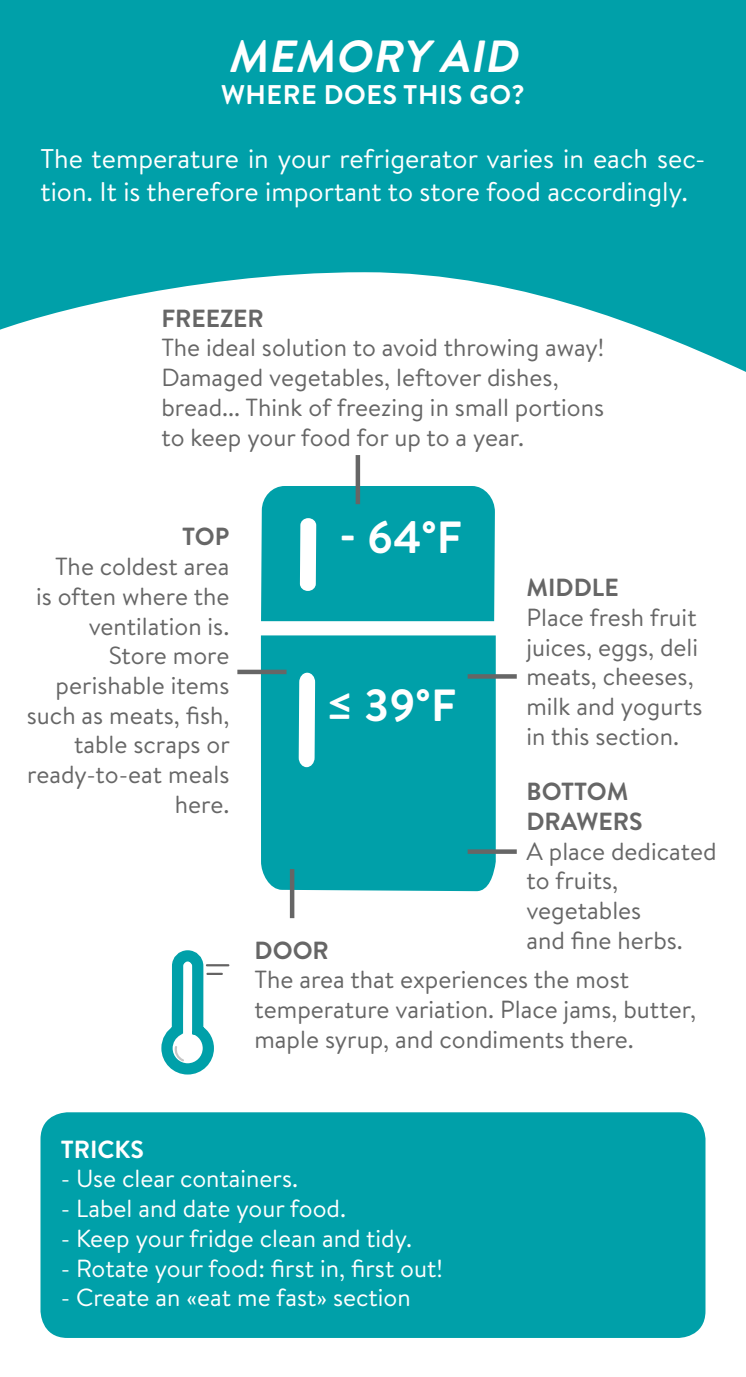
<style>
.page{position:relative;width:746px;height:1377px;background:#fff}
.page>*{position:absolute;margin:0;border:0;box-sizing:border-box;transform-origin:0 0}
.t1{font:700 45px "Brandon Text";color:#fff}
.t2{font:italic 700 45px "Brandon Text";color:#fff}
.t3{font:27px/32.4px "Brandon Text";color:#fff}
.t4{font:700 27px "Brandon Text";letter-spacing:.02em;color:#fff}
.t5{font:24.75px/29.7px "Brandon Text";color:#666}
.t6{font:24.75px "Brandon Text";color:#fff}
.t7{font:700 24.75px/29.7px "Brandon Text";color:#666}
.t8{font:700 24.75px "Brandon Text";color:#fff}
</style>
<div class="page">
<svg style="left:0;top:0;width:746px;height:486px;fill:#00a0a9"></svg>
<div style="left:261px;top:486px;width:234px;height:135px;background:#00a0a9"></div>
<div style="left:261px;top:635px;width:235px;height:256px;background:#00a0a9"></div>
<div style="left:300px;top:518px;width:16px;height:73px;background:#fff;border-radius:8px"></div>
<svg style="left:299px;top:673px;width:16px;height:94px"></svg>
<div style="left:40px;top:1112px;width:665px;height:226px;background:#00a0a9;border-radius:27px"></div>
<hr style="left:290px;top:869px;width:4px;height:49px;background:#666">
<div style="left:468px;top:674px;width:49px;height:5px;background:#666"></div>
<hr style="left:237px;top:670px;width:49px;height:4px;background:#666">
<div style="left:468px;top:849px;width:49px;height:5px;background:#666"></div>
<hr style="left:206px;top:964px;width:23px;height:2px;background:#646363">
<svg style="left:161px;top:950px;width:62px;height:125px"></svg>
<hr style="left:356px;top:455px;width:4px;height:49px;background:#666">
<h1 class="t2" style="left:228px;top:25px;width:302px">MEMORY AID</h1>
<p class="t4" style="left:221px;top:76px;width:305px">WHERE DOES THIS GO?</p>
<p class="t3" style="left:40px;top:142px;width:666px">The temperature in your refrigerator varies in each sec&shy;tion. It is therefore important to store food accordingly.</p>
<p class="t7" style="left:161px;top:303px;width:104px">FREEZER</p>
<p class="t5" style="left:161px;top:332px;width:444px">The ideal solution to avoid throwing away!<br>Damaged vegetables, leftover dishes, bread... Think of freezing in small portions to keep your food for up to a year.</p>
<p class="t7" style="left:182px;top:521px;width:49px">TOP</p>
<p class="t5" style="left:27px;top:551px;width:204px;text-align:right">The coldest area<br>is often where the ventilation is.<br>Store more perishable items such as meats, fish, table scraps or ready-to-eat meals here.</p>
<h1 class="t1" style="left:340px;top:506px;width:124px">- 64°F</h1>
<p class="t7" style="left:526px;top:572px;width:94px">MIDDLE</p>
<p class="t5" style="left:526px;top:602px;width:177px">Place fresh fruit juices, eggs, deli meats, cheeses, milk and yogurts in this section.</p>
<p class="t7" style="left:526px;top:776px;width:118px">BOTTOM<br>DRAWERS</p>
<p class="t5" style="left:526px;top:835px;width:192px">A place dedicated to fruits, vegetables<br>and fine herbs.</p>
<h1 class="t1" style="left:326px;top:675px;width:131px">≤ 39°F</h1>
<p class="t7" style="left:254px;top:935px;width:76px">DOOR</p>
<p class="t5" style="left:254px;top:964px;width:443px">The area that experiences the most temperature variation. Place jams, butter, maple syrup, and condiments there.</p>
<p class="t8" style="left:61px;top:1132px;width:85px">TRICKS</p>
<p class="t6" style="left:61px;top:1162px;width:239px">- Use clear containers.</p>
<p class="t6" style="left:61px;top:1192px;width:287px">- Label and date your food.</p>
<p class="t6" style="left:61px;top:1221px;width:353px">- Keep your fridge clean and tidy.</p>
<p class="t6" style="left:61px;top:1251px;width:384px">- Rotate your food: first in, first out!</p>
<p class="t6" style="left:61px;top:1281px;width:352px">- Create an «eat me fast» section</p>
</div>
